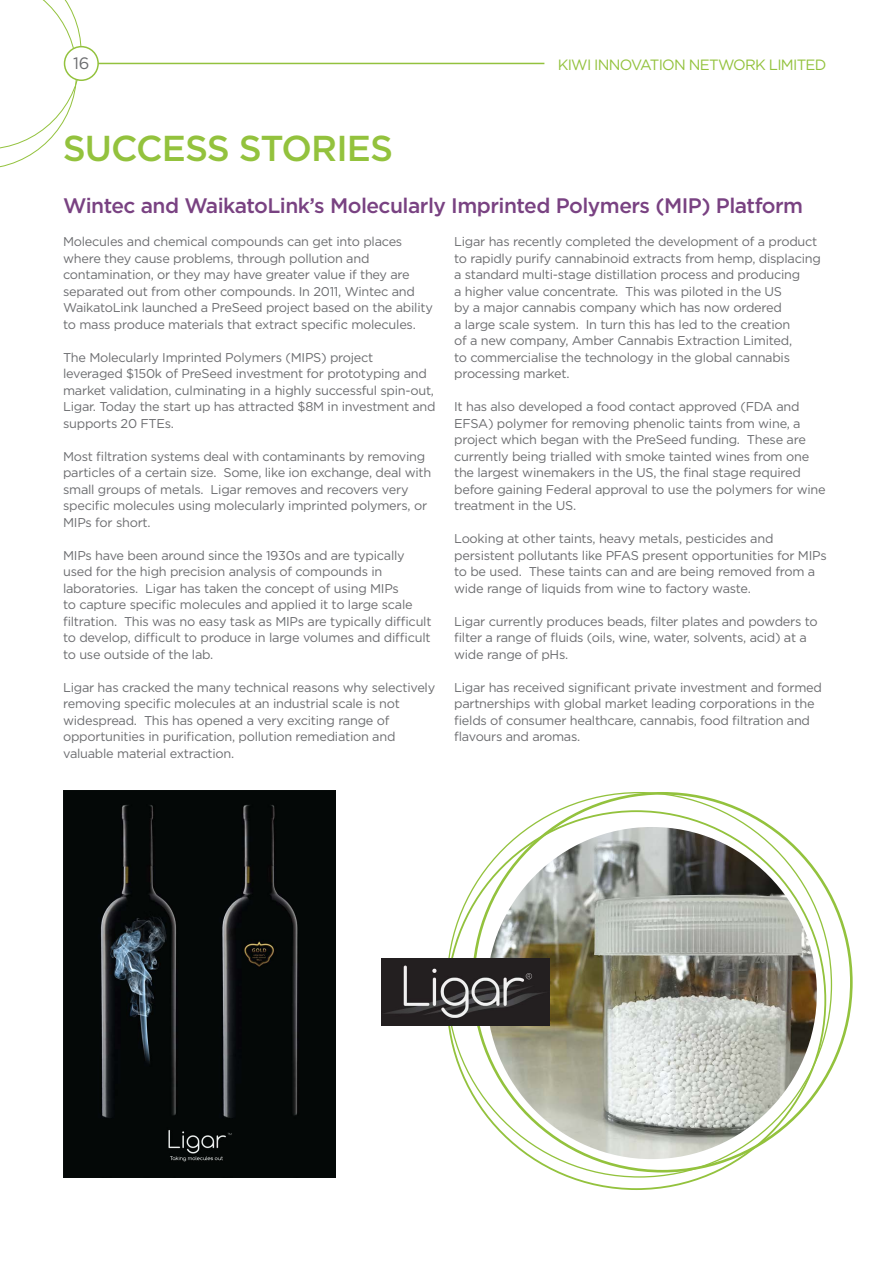
<style>
.page{position:relative;width:893px;height:1263px;background:#fff}
.page>*{position:absolute;margin:0;border:0;box-sizing:border-box;transform-origin:0 0}
.t1{font:500 36px "Gotham";letter-spacing:-.025em;color:#93c23d}
.t2{font:500 21px "Gotham";letter-spacing:-.025em;color:#794282}
.t3{font:16.5px "Gotham";color:#6c6d70}
.t4{font:14.85px "Gotham";letter-spacing:-.05em;color:#93c23d}
.t5{font:12.75px/16.5px "Gotham";letter-spacing:-.02em;color:#6c6d70}
</style>
<div class="page">
<svg style="left:0;top:0;width:81px;height:168px"></svg>
<hr style="left:98px;top:63px;width:446px;height:1px;background:#93c23d">
<div style="left:65px;top:47px;width:33px;height:33px;background:#fff;border-radius:50%"></div>
<div style="left:64px;top:46px;width:35px;height:35px;border:2px solid #93c23d;border-radius:50%"></div>
<img style="left:487px;top:827px;width:330px;height:332px">
<img style="left:381px;top:958px;width:168px;height:67px">
<img style="left:63px;top:790px;width:273px;height:388px">
<p class="t3" style="left:73px;top:52px;width:18px">16</p>
<p class="t4" style="left:558px;top:55px;width:270px">KIWI INNOVATION NETWORK LIMITED</p>
<p class="t1" style="left:63px;top:125px;width:332px">SUCCESS STORIES</p>
<p class="t2" style="left:63px;top:192px;width:742px">Wintec and WaikatoLink’s Molecularly Imprinted Polymers (MIP) Platform</p>
<p class="t5" style="left:63px;top:233px;width:371px">Molecules and chemical compounds can get into places where they cause problems, through pollution and contamination, or they may have greater value if they are separated out from other compounds. In 2011, Wintec and WaikatoLink launched a PreSeed project based on the ability to mass produce materials that extract specific molecules.</p>
<p class="t5" style="left:63px;top:349px;width:374px">The Molecularly Imprinted Polymers (MIPS) project leveraged $150k of PreSeed investment for prototyping and market validation, culminating in a highly successful spin-out, Ligar. Today the start up has attracted $8M in investment and supports 20 FTEs.</p>
<p class="t5" style="left:63px;top:448px;width:370px">Most filtration systems deal with contaminants by removing particles of a certain size. Some, like ion exchange, deal with small groups of metals. Ligar removes and recovers very specific molecules using molecularly imprinted polymers, or MIPs for short.</p>
<p class="t5" style="left:63px;top:547px;width:370px">MIPs have been around since the 1930s and are typically used for the high precision analysis of compounds in laboratories. Ligar has taken the concept of using MIPs<br>to capture specific molecules and applied it to large scale filtration. This was no easy task as MIPs are typically difficult to develop, difficult to produce in large volumes and difficult to use outside of the lab.</p>
<p class="t5" style="left:63px;top:679px;width:374px">Ligar has cracked the many technical reasons why selectively removing specific molecules at an industrial scale is not widespread. This has opened a very exciting range of opportunities in purification, pollution remediation and valuable material extraction.</p>
<p class="t5" style="left:454px;top:233px;width:368px">Ligar has recently completed the development of a product to rapidly purify cannabinoid extracts from hemp, displacing a standard multi-stage distillation process and producing<br>a higher value concentrate. This was piloted in the US<br>by a major cannabis company which has now ordered<br>a large scale system. In turn this has led to the creation<br>of a new company, Amber Cannabis Extraction Limited,<br>to commercialise the technology in the global cannabis processing market.</p>
<p class="t5" style="left:454px;top:398px;width:373px">It has also developed a food contact approved (FDA and EFSA) polymer for removing phenolic taints from wine, a project which began with the PreSeed funding. These are currently being trialled with smoke tainted wines from one the largest winemakers in the US, the final stage required before gaining Federal approval to use the polymers for wine treatment in the US.</p>
<p class="t5" style="left:454px;top:530px;width:374px">Looking at other taints, heavy metals, pesticides and persistent pollutants like PFAS present opportunities for MIPs to be used. These taints can and are being removed from a wide range of liquids from wine to factory waste.</p>
<p class="t5" style="left:454px;top:613px;width:365px">Ligar currently produces beads, filter plates and powders to filter a range of fluids (oils, wine, water, solvents, acid) at a wide range of pHs.</p>
<p class="t5" style="left:454px;top:678px;width:369px">Ligar has received significant private investment and formed partnerships with global market leading corporations in the fields of consumer healthcare, cannabis, food filtration and flavours and aromas.</p>
</div>
